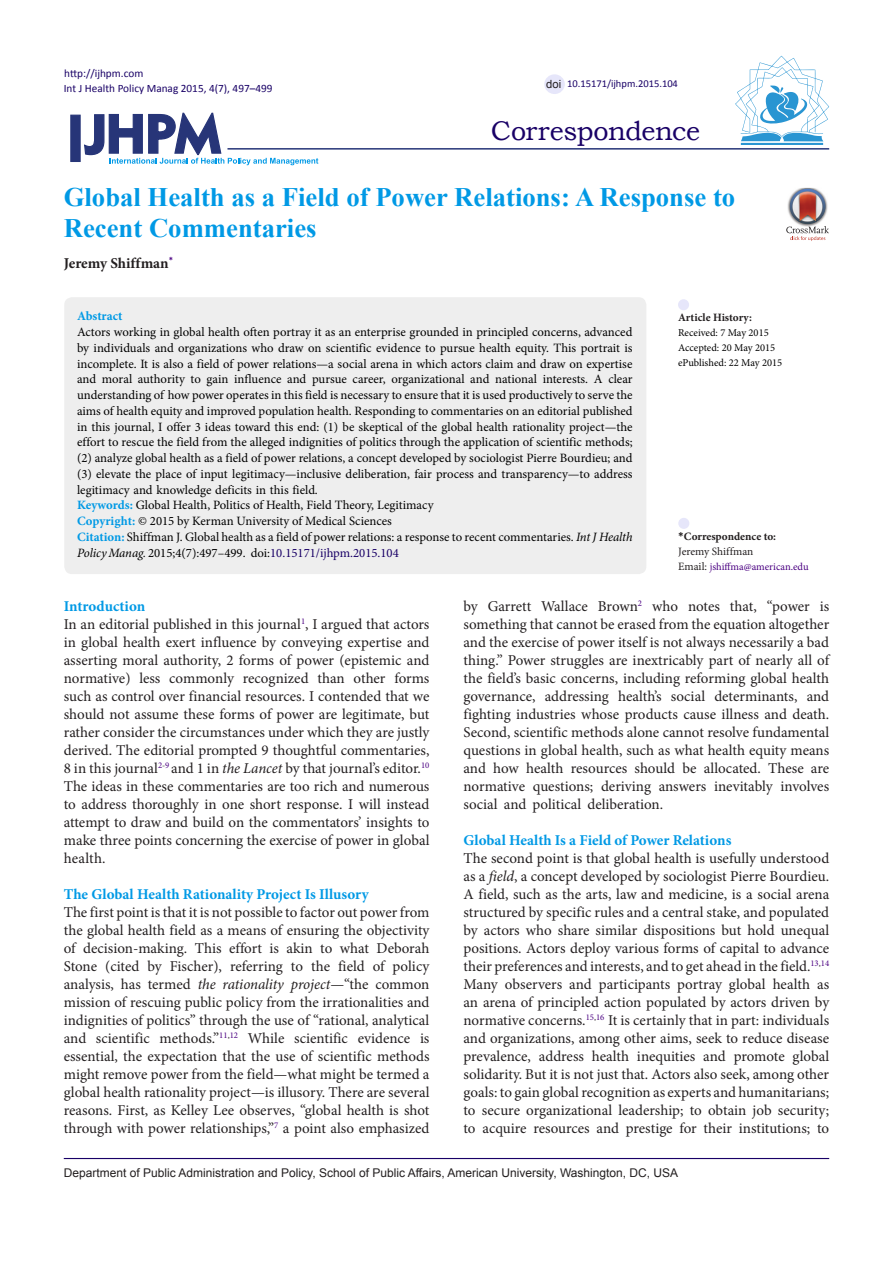
<style>
.page{position:relative;width:893px;height:1263px;background:#fff}
.page>*{position:absolute;margin:0;border:0;box-sizing:border-box;transform-origin:0 0}
.t1{font:27px "Bookman Old Style";letter-spacing:-.015em;color:#190066}
.Default{font:700 26.7px/31.5px "Times New Roman";color:#0099e5}
.t2{font:15px/18px "Minion Pro";color:#231f20;text-align:justify}
.t3{font:700 15px "Minion Pro";color:#0099e5}
.Default-2{font:700 15px "Minion Pro";letter-spacing:-.005em;color:#231f20}
.Default-3{font:12.75px/15.8px "Minion Pro";color:#000;text-align:justify}
.Default-4{font:700 12.75px "Minion Pro";color:#0099e5}
.t4{font:12px "Arial";color:#231f20}
.t5{font:11.25px "Calibri";color:#190066}
.t6{font:700 11.25px "Minion Pro";color:#231f20}
.t7{font:11.25px "Minion Pro";color:#231f20}
.t8{font:11.25px "Arial";color:#231f20}
.t9{font:10.5px "Minion Pro";color:#000}
.t10{font:10.5px "Minion Pro";color:#4b0082}
.t11{font:10.5px "Calibri";color:#190066}
.s1{font-weight:700;color:#0099e5}
.s2{font-style:italic}
.s3{color:#190066}
.s4{font-family:"Calibri"}
.s5{font-size:11.25px;color:#231f20}
</style>
<div class="page">
<svg style="left:84px;top:112px;width:234px;height:53px"></svg>
<div style="left:70px;top:115px;width:11px;height:47px;background:#273578;border:1px solid #273578"></div>
<hr style="left:227px;top:148px;width:602px;height:2px;background:#273578">
<div style="left:64px;top:297px;width:582px;height:277px;background:#eee;border-radius:8px"></div>
<div style="left:678px;top:518px;width:11px;height:11px;background:#e6e6fa;border-radius:50%"></div>
<div style="left:678px;top:299px;width:11px;height:11px;background:#e6e6fa;border-radius:50%"></div>
<hr style="left:64px;top:1158px;width:765px;height:1px;background:#190066">
<hr style="left:741px;top:143px;width:82px;height:2px;background:#2995d2">
<svg style="left:735px;top:56px;width:94px;height:85px"></svg>
<div style="left:544px;top:74px;width:21px;height:20px;background:#e6e6fa;border-radius:50%"></div>
<img style="left:798px;top:188px;width:18px;height:1px">
<svg style="left:786px;top:189px;width:43px;height:52px"></svg>
<p class="t5" style="left:64px;top:66px;width:81px">http://ijhpm.com</p>
<p class="t5" style="left:64px;top:81px;width:210px">Int J Health Policy Manag 2015, 4(7), 497–499</p>
<p class="t8" style="left:546px;top:76px;width:17px">doi</p>
<p class="t11" style="left:567px;top:77px;width:112px">10.15171/ijhpm.2015.104</p>
<p class="t1" style="left:491px;top:113px;width:211px">Correspondence</p>
<p class="Default" style="left:64px;top:180px;width:673px">Global Health as a Field of Power Relations: A Response to<br>Recent Commentaries</p>
<p class="Default-2" style="left:64px;top:253px;width:111px">Jeremy Shiffman<sup>*</sup></p>
<p class="Default-4" style="left:77px;top:307px;width:47px">Abstract</p>
<p class="Default-3" style="left:77px;top:324px;width:557px">Actors working in global health often portray it as an enterprise grounded in principled concerns, advanced by individuals and organizations who draw on scientific evidence to pursue health equity. This portrait is incomplete. It is also a field of power relations—a social arena in which actors claim and draw on expertise and moral authority to gain influence and pursue career, organizational and national interests. A clear understanding of how power operates in this field is necessary to ensure that it is used productively to serve the aims of health equity and improved population health. Responding to commentaries on an editorial published in this journal, I offer 3 ideas toward this end: (1) be skeptical of the global health rationality project—the effort to rescue the field from the alleged indignities of politics through the application of scientific methods; (2) analyze global health as a field of power relations, a concept developed by sociologist Pierre Bourdieu; and (3) elevate the place of input legitimacy—inclusive deliberation, fair process and transparency—to address legitimacy and knowledge deficits in this field.</p>
<p class="Default-3" style="left:77px;top:497px;width:358px"><span class="s1">Keywords:</span> Global Health, Politics of Health, Field Theory, Legitimacy</p>
<p class="Default-3" style="left:77px;top:513px;width:316px"><span class="s1">Copyright:</span> © 2015 by Kerman University of Medical Sciences</p>
<p class="Default-3" style="left:77px;top:529px;width:557px"><span class="s1">Citation:</span> Shiffman J. Global health as a field of power relations: a response to recent commentaries. <span class="s2">Int J Health<br>Policy Manag.</span> 2015;4(7):497–499. doi:<span class="s3">10.15171/ijhpm.2015.104</span></p>
<p class="t6" style="left:678px;top:528px;width:99px"><span class="s4">*</span>Correspondence to:</p>
<p class="t6" style="left:678px;top:310px;width:76px">Article History:</p>
<p class="t9" style="left:678px;top:326px;width:92px">Received: 7 May 2015</p>
<p class="t9" style="left:678px;top:341px;width:99px">Accepted: 20 May 2015</p>
<p class="t9" style="left:678px;top:356px;width:106px">ePublished: 22 May 2015</p>
<p class="t7" style="left:678px;top:544px;width:77px">Jeremy Shiffman</p>
<p class="t10" style="left:678px;top:560px;width:132px"><span class="s5">Email:</span> jshiffma@american.edu</p>
<p class="t3" style="left:64px;top:595px;width:83px">Introduction</p>
<p class="t2" style="left:64px;top:615px;width:367px">In an editorial published in this journal<sup>1</sup>, I argued that actors in global health exert influence by conveying expertise and asserting moral authority, 2 forms of power (epistemic and normative) less commonly recognized than other forms such as control over financial resources. I contended that we should not assume these forms of power are legitimate, but rather consider the circumstances under which they are justly derived. The editorial prompted 9 thoughtful commentaries, 8 in this journal<sup>2</sup><sup>-</sup><sup>9</sup> and 1 in <span class="s2">the Lancet</span> by that journal’s editor.<sup>10<br></sup>The ideas in these commentaries are too rich and numerous to address thoroughly in one short response. I will instead attempt to draw and build on the commentators’ insights to make three points concerning the exercise of power in global health.</p>
<p class="t3" style="left:64px;top:883px;width:306px">The Global Health Rationality Project Is Illusory</p>
<p class="t2" style="left:64px;top:903px;width:367px">The first point is that it is not possible to factor out power from the global health field as a means of ensuring the objectivity of decision-making. This effort is akin to what Deborah Stone (cited by Fischer), referring to the field of policy analysis, has termed <span class="s2">the rationality project</span>—“the common mission of rescuing public policy from the irrationalities and indignities of politics” through the use of “rational, analytical and scientific methods.”<sup>11</sup><sup>,</sup><sup>12</sup> While scientific evidence is essential, the expectation that the use of scientific methods might remove power from the field—what might be termed a global health rationality project—is illusory. There are several reasons. First, as Kelley Lee observes, “global health is shot through with power relationships,”<sup>7</sup> a point also emphasized</p>
<p class="t2" style="left:463px;top:597px;width:367px">by Garrett Wallace Brown<sup>2</sup> who notes that, “power is something that cannot be erased from the equation altogether and the exercise of power itself is not always necessarily a bad thing.” Power struggles are inextricably part of nearly all of the field’s basic concerns, including reforming global health governance, addressing health’s social determinants, and fighting industries whose products cause illness and death.<br>Second, scientific methods alone cannot resolve fundamental questions in global health, such as what health equity means and how health resources should be allocated. These are normative questions; deriving answers inevitably involves social and political deliberation.</p>
<p class="t3" style="left:463px;top:829px;width:269px">Global Health Is a Field of Power Relations</p>
<p class="t2" style="left:463px;top:849px;width:367px">The second point is that global health is usefully understood as a <span class="s2">field</span>, a concept developed by sociologist Pierre Bourdieu.<br>A field, such as the arts, law and medicine, is a social arena structured by specific rules and a central stake, and populated by actors who share similar dispositions but hold unequal positions. Actors deploy various forms of capital to advance their preferences and interests, and to get ahead in the field.<sup>13</sup><sup>,</sup><sup>14</sup></p>
<p class="t2" style="left:463px;top:975px;width:367px">Many observers and participants portray global health as an arena of principled action populated by actors driven by normative concerns.<sup>15</sup><sup>,</sup><sup>16</sup> It is certainly that in part: individuals and organizations, among other aims, seek to reduce disease prevalence, address health inequities and promote global solidarity. But it is not just that. Actors also seek, among other goals: to gain global recognition as experts and humanitarians; to secure organizational leadership; to obtain job security; to acquire resources and prestige for their institutions; to</p>
<p class="t4" style="left:64px;top:1165px;width:616px">Department of Public Administration and Policy, School of Public Affairs, American University, Washington, DC, USA</p>
</div>
